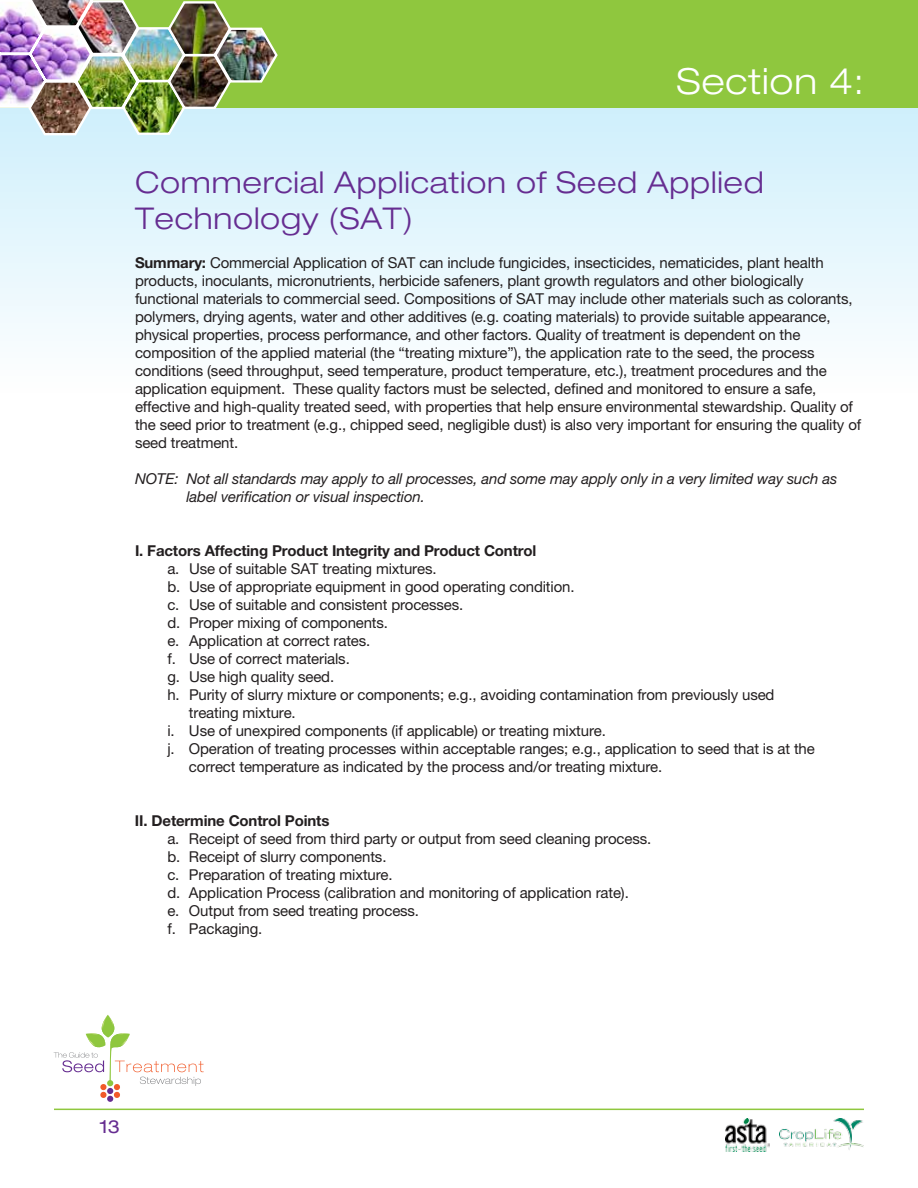
<style>
.page{position:relative;width:918px;height:1188px;background:#fff}
.page>*{position:absolute;margin:0;border:0;box-sizing:border-box;transform-origin:0 0}
.t1{font:300 expanded 36px "Helvetica Neue";letter-spacing:.025em;color:#fff}
.t2{font:300 expanded 30px/36px "Helvetica Neue";letter-spacing:.025em;color:#662d91}
.t3{font:expanded 18px "Helvetica Neue";color:#662d91}
.t4{font:15px/18px "Helvetica Neue";letter-spacing:-.01em;color:#231f20}
.t5{font:italic 15px/18px "Helvetica Neue";letter-spacing:-.01em;color:#231f20}
.t6{font:700 15px "Helvetica Neue";letter-spacing:-.01em;color:#231f20}
.s1{font-weight:700}
</style>
<div class="page">
<img style="left:726px;top:1118px;width:43px;height:34px">
<img style="left:779px;top:1119px;width:85px;height:31px">
<hr style="left:54px;top:1109px;width:810px;height:1px;background:#8fc73e">
<svg style="left:0;top:108px;width:918px;height:227px;fill:#e2f5fd"></svg>
<div style="left:0;top:0;width:918px;height:108px;background:#8fc73e"></div>
<svg style="left:54px;top:1015px;width:150px;height:87px"></svg>
<img style="left:0;top:0;width:279px;height:137px">
<h1 class="t1" style="left:676px;top:60px;width:189px">Section 4:</h1>
<h2 class="t2" style="left:135px;top:164px;width:630px">Commercial Application of Seed Applied<br>Technology (SAT)</h2>
<p class="t4" style="left:135px;top:254px;width:728px"><span class="s1">Summary:</span> Commercial Application of SAT can include fungicides, insecticides, nematicides, plant health products, inoculants, micronutrients, herbicide safeners, plant growth regulators and other biologically functional materials to commercial seed. Compositions of SAT may include other materials such as colorants, polymers, drying agents, water and other additives (e. g. coating materials) to provide suitable appearance, physical properties, process performance, and other factors. Quality of treatment is dependent on the composition of the applied material (the “treating mixture”), the application rate to the seed, the process conditions (seed throughput, seed temperature, product temperature, etc.), treatment procedures and the application equipment. These quality factors must be selected, defined and monitored to ensure a safe, effective and high-quality treated seed, with properties that help ensure environmental stewardship. Quality of the seed prior to treatment (e.g. , chipped seed, negligible dust) is also very important for ensuring the quality of seed treatment.</p>
<p class="t5" style="left:186px;top:470px;width:652px;text-indent:-51px">NOTE: Not all standards may apply to all processes, and some may apply only in a very limited way such as label verification or visual inspection.</p>
<p class="t6" style="left:135px;top:542px;width:403px">I. Factors Affecting Product Integrity and Product Control</p>
<p class="t4" style="left:167px;top:560px;width:268px">a. Use of suitable SAT treating mixtures.</p>
<p class="t4" style="left:167px;top:578px;width:406px">b. Use of appropriate equipment in good operating condition.</p>
<p class="t4" style="left:167px;top:596px;width:295px">c. Use of suitable and consistent processes.</p>
<p class="t4" style="left:167px;top:614px;width:220px">d. Proper mixing of components.</p>
<p class="t4" style="left:167px;top:632px;width:202px">e. Application at correct rates.</p>
<p class="t4" style="left:167px;top:650px;width:181px">f. Use of correct materials.</p>
<p class="t4" style="left:167px;top:668px;width:166px">g. Use high quality seed.</p>
<p class="t4" style="left:167px;top:686px;width:609px">h. Purity of slurry mixture or components; e.g. , avoiding contamination from previously used</p>
<p class="t4" style="left:189px;top:704px;width:106px">treating mixture.</p>
<p class="t4" style="left:167px;top:722px;width:438px">i. Use of unexpired components (if applicable) or treating mixture.</p>
<p class="t4" style="left:167px;top:740px;width:649px">j. Operation of treating processes within acceptable ranges; e.g. , application to seed that is at the</p>
<p class="t4" style="left:189px;top:758px;width:472px">correct temperature as indicated by the process and/or treating mixture.</p>
<p class="t6" style="left:135px;top:812px;width:196px">II. Determine Control Points</p>
<p class="t4" style="left:167px;top:830px;width:483px">a. Receipt of seed from third party or output from seed cleaning process. b. Receipt of slurry components.<br>c. Preparation of treating mixture.<br>d. Application Process (calibration and monitoring of application rate).<br>e. Output from seed treating process.<br>f. Packaging.</p>
<p class="t3" style="left:100px;top:1116px;width:22px">13</p>
</div>
